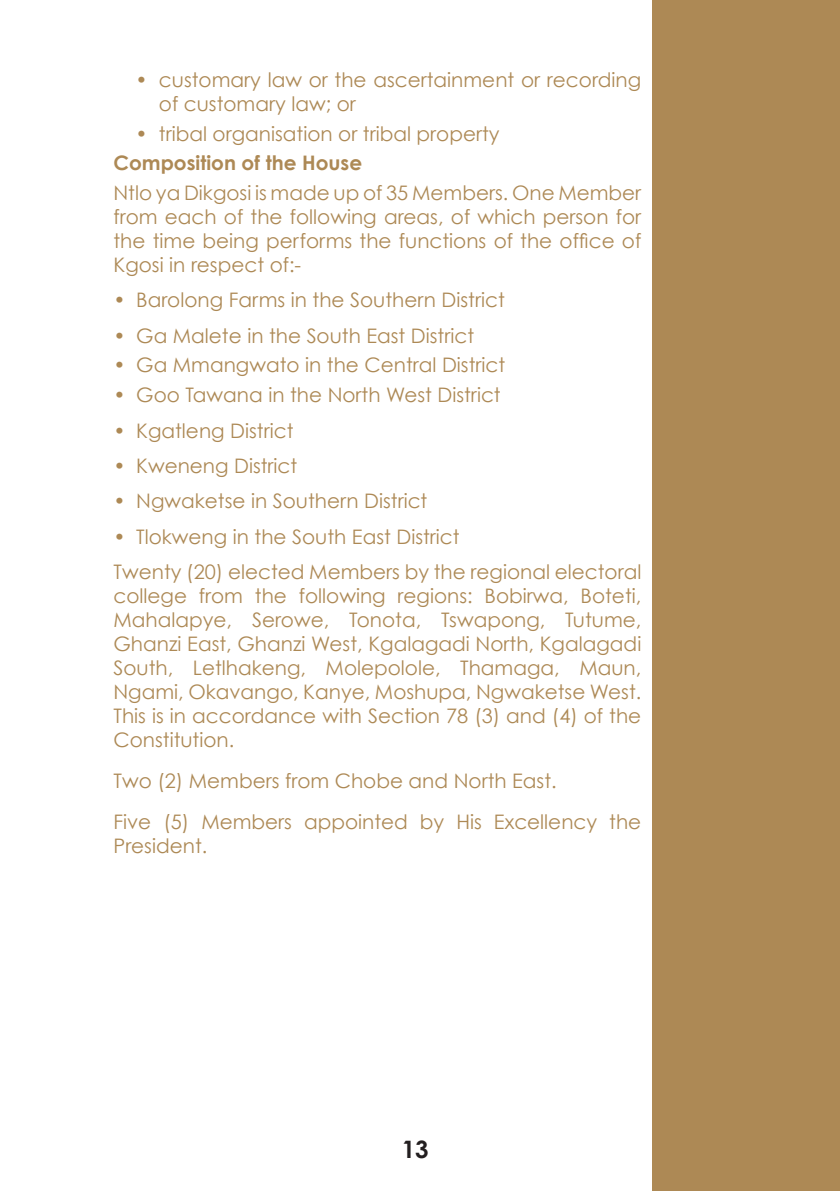
<style>
.page{position:relative;width:840px;height:1191px;background:#fff}
.page>*{position:absolute;margin:0;border:0;box-sizing:border-box;transform-origin:0 0}
.t1{font:700 24px "Century Gothic";color:#231f20}
.t2{font:20px/24px "Century Gothic";color:#ad8955}
.t3{font:700 20px "Century Gothic";color:#ad8955}
</style>
<div class="page">
<div style="left:652px;top:0;width:187px;height:1191px;background:#ad8955"></div>
<p class="t2" style="left:159px;top:67px;width:483px;text-indent:-23px">• customary law or the ascertainment or recording of customary law; or</p>
<p class="t2" style="left:135px;top:121px;width:365px">• tribal organisation or tribal property</p>
<p class="t3" style="left:113px;top:150px;width:250px">Composition of the House</p>
<p class="t2" style="left:113px;top:180px;width:529px;text-align:justify">Ntlo ya Dikgosi is made up of 35 Members. One Member from each of the following areas, of which person for the time being performs the functions of the office of Kgosi in respect of:-</p>
<p class="t2" style="left:113px;top:288px;width:392px">• Barolong Farms in the Southern District</p>
<p class="t2" style="left:113px;top:323px;width:362px">• Ga Malete in the South East District</p>
<p class="t2" style="left:113px;top:353px;width:393px">• Ga Mmangwato in the Central District</p>
<p class="t2" style="left:113px;top:383px;width:388px">• Goo Tawana in the North West District</p>
<p class="t2" style="left:113px;top:418px;width:181px">• Kgatleng District</p>
<p class="t2" style="left:113px;top:453px;width:185px">• Kweneng District</p>
<p class="t2" style="left:113px;top:489px;width:315px">• Ngwaketse in Southern District</p>
<p class="t2" style="left:113px;top:524px;width:347px">• Tlokweng in the South East District</p>
<p class="t2" style="left:113px;top:559px;width:529px;text-align:justify">Twenty (20) elected Members by the regional electoral college from the following regions: Bobirwa, Boteti, Mahalapye, Serowe, Tonota, Tswapong, Tutume, Ghanzi East, Ghanzi West, Kgalagadi North, Kgalagadi South, Letlhakeng, Molepolole, Thamaga, Maun, Ngami, Okavango, Kanye, Moshupa, Ngwaketse West.<br>This is in accordance with Section 78 (3) and (4) of the Constitution.</p>
<p class="t2" style="left:113px;top:768px;width:444px">Two (2) Members from Chobe and North East.</p>
<p class="t2" style="left:113px;top:809px;width:529px">Five (5) Members appointed by His Excellency the<br>President.</p>
<p class="t1" style="left:401px;top:1133px;width:28px">13</p>
</div>
